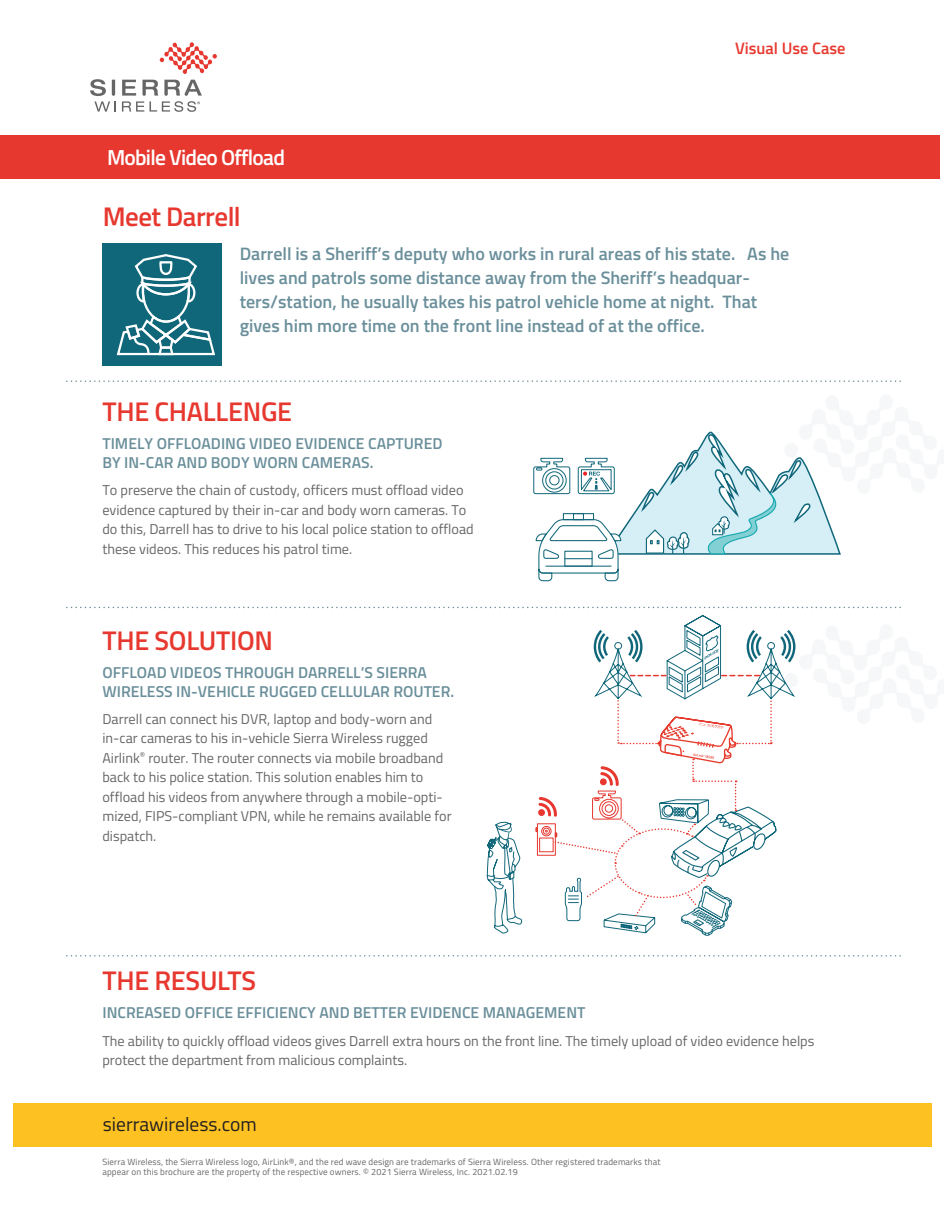
<style>
.page{position:relative;width:944px;height:1214px;background:#fff}
.page>*{position:absolute;margin:0;border:0;box-sizing:border-box;transform-origin:0 0}
.t1{font:600 27px "Titillium Web";letter-spacing:-.01em;color:#e7382f}
.t2{font:600 21.75px "Titillium Web";letter-spacing:-.035em;color:#fff}
.t3{font:19.5px "Titillium Web";color:#231f20}
.t4{font:600 18px/24px "Titillium Web";color:#6a8f9b}
.t5{font:600 16.5px "Titillium Web";color:#e7382f}
.t6{font:600 15.75px/18.9px "Titillium Web";color:#6a8f9b}
.t7{font:14.25px/19.5px "Titillium Web";color:#666}
.t8{font:9px/10.5px "Titillium Web";letter-spacing:.015em;color:#666}
.t9{font:italic 700 3.45px "Titillium Web";color:#11677a;scale:1.52 1}
</style>
<div class="page">
<div style="left:102px;top:243px;width:120px;height:123px;background:#11677a"></div>
<svg style="left:67px;top:380px;width:834px;height:2px"></svg>
<svg style="left:67px;top:606px;width:834px;height:2px"></svg>
<div style="left:0;top:136px;width:939px;height:43px;background:#e7382f"></div>
<svg style="left:160px;top:42px;width:57px;height:32px"></svg>
<svg style="left:90px;top:79px;width:26px;height:33px"></svg>
<svg style="left:122px;top:80px;width:80px;height:32px"></svg>
<div style="left:13px;top:1103px;width:918px;height:43px;background:#fdc221"></div>
<svg style="left:116px;top:254px;width:99px;height:102px"></svg>
<svg style="left:533px;top:431px;width:308px;height:151px"></svg>
<svg style="left:67px;top:615px;width:834px;height:342px"></svg>
<h2 class="t2" style="left:107px;top:141px;width:179px">Mobile Video Offload</h2>
<h1 class="t1" style="left:103px;top:197px;width:139px">Meet Darrell</h1>
<p class="t5" style="left:735px;top:36px;width:112px">Visual Use Case</p>
<p class="t4" style="left:240px;top:240px;width:551px">Darrell is a Sheriff’s deputy who works in rural areas of his state. As he lives and patrols some distance away from the Sheriff’s headquar&shy;ters/station, he usually takes his patrol vehicle home at night. That gives him more time on the front line instead of at the office.</p>
<h1 class="t1" style="left:102px;top:391px;width:191px">THE CHALLENGE</h1>
<p class="t6" style="left:102px;top:433px;width:341px">TIMELY OFFLOADING VIDEO EVIDENCE CAPTURED<br>BY IN-CAR AND BODY WORN CAMERAS.</p>
<p class="t7" style="left:102px;top:480px;width:373px">To preserve the chain of custody, officers must offload video evidence captured by their in-car and body worn cameras. To do this, Darrell has to drive to his local police station to offload these videos. This reduces his patrol time.</p>
<h1 class="t1" style="left:102px;top:620px;width:172px">THE SOLUTION</h1>
<p class="t6" style="left:102px;top:662px;width:353px">OFFLOAD VIDEOS THROUGH DARRELL’S SIERRA<br>WIRELESS IN-VEHICLE RUGGED CELLULAR ROUTER.</p>
<p class="t7" style="left:102px;top:708px;width:351px">Darrell can connect his DVR, laptop and body-worn and in-car cameras to his in-vehicle Sierra Wireless rugged Airlink<sup>®</sup> router. The router connects via mobile broadband back to his police station. This solution enables him to offload his videos from anywhere through a mobile-opti&shy;mized, FIPS-compliant VPN, while he remains available for dispatch.</p>
<h1 class="t1" style="left:102px;top:959px;width:155px">THE RESULTS</h1>
<p class="t6" style="left:102px;top:1001px;width:484px">INCREASED OFFICE EFFICIENCY AND BETTER EVIDENCE MANAGEMENT</p>
<p class="t9" style="left:702px;top:656px;width:12px;rotate:-29deg">POLICE</p>
<p class="t7" style="left:102px;top:1030px;width:713px">The ability to quickly offload videos gives Darrell extra hours on the front line. The timely upload of video evidence helps protect the department from malicious complaints.</p>
<h3 class="t3" style="left:103px;top:1110px;width:155px">sierrawireless.com</h3>
<p class="t8" style="left:102px;top:1156px;width:559px">Sierra Wireless, the Sierra Wireless logo, AirLink®, and the red wave design are trademarks of Sierra Wireless. Other registered trademarks that appear on this brochure are the property of the respective owners. © 2021 Sierra Wireless, Inc. 2021.02.19</p>
</div>
